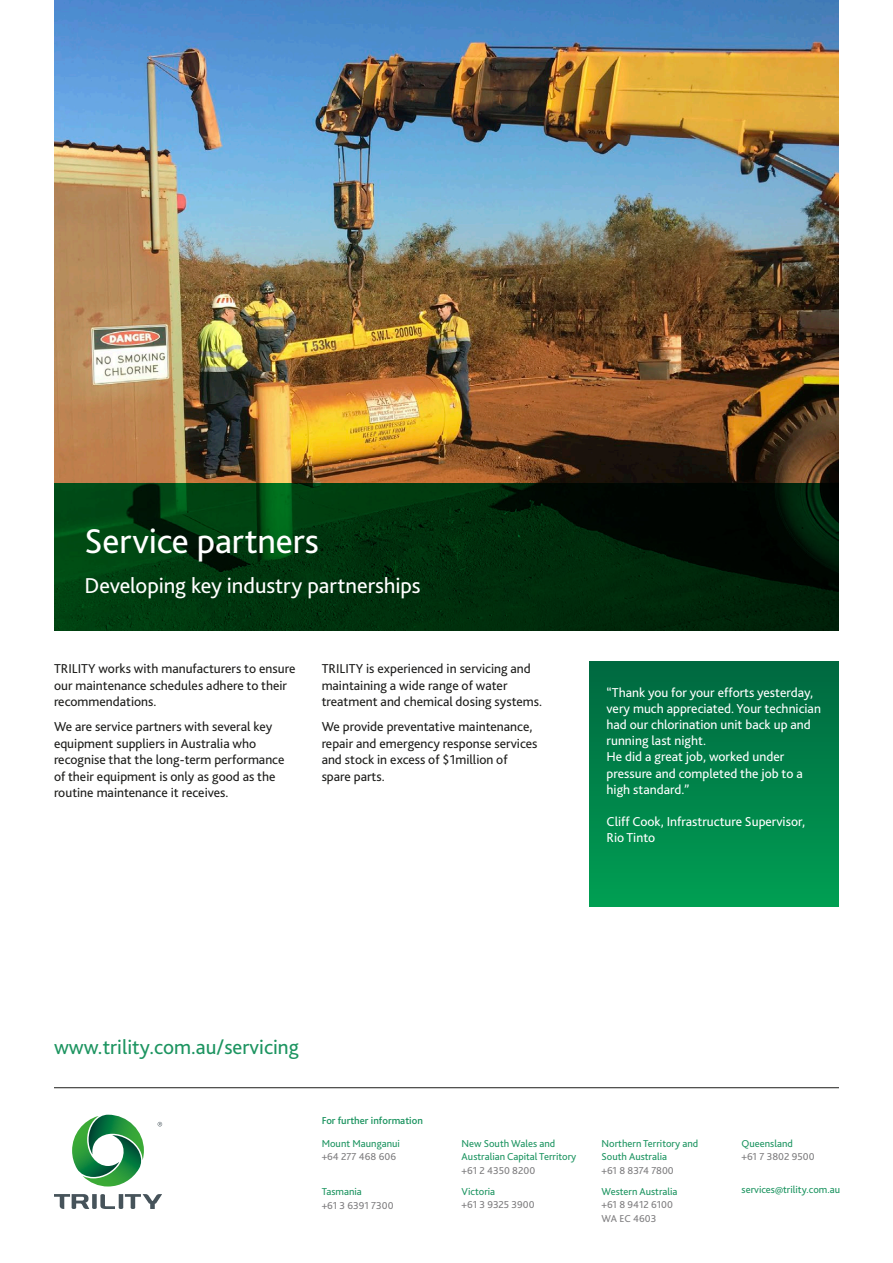
<style>
.page{position:relative;width:893px;height:1263px;background:#fff}
.page>*{position:absolute;margin:0;border:0;box-sizing:border-box;transform-origin:0 0}
.Heading{font:36px "Bliss 2";letter-spacing:-.005em;color:#fff}
.Heading-2{font:22.5px "Bliss 2";letter-spacing:-.005em;color:#fff}
.t1{font:21px "Bliss 2";color:#1c9460}
.t2{font:13.5px/16.5px "Bliss 2";color:#1d1d1b}
.t3{font:13.5px/16.2px "Bliss 2";color:#fff}
.t4{font:10.5px/13.5px "Bliss 2";color:#1c9460}
.t5{font:10.5px/13.5px "Bliss 2";color:#7e7d7f}
.t6{font:500 10.5px "Bliss 2";color:#1c9460}
.s1{color:#7e7d7f}
.s2{color:#1c9460}
</style>
<div class="page">
<img style="left:54px;top:0;width:785px;height:483px">
<div style="left:589px;top:661px;width:250px;height:245px;background:linear-gradient(to bottom,#006840,#009e53)"></div>
<hr style="left:54px;top:1087px;width:785px;height:1px;background:#1d1d1b">
<svg style="left:54px;top:483px;width:785px;height:147px;background:#002b0b"></svg>
<svg style="left:72px;top:1115px;width:72px;height:71px"></svg>
<svg style="left:54px;top:1194px;width:108px;height:15px"></svg>
<svg style="left:158px;top:1122px;width:4px;height:4px"></svg>
<p class="Heading" style="left:85px;top:519px;width:236px">Service partners</p>
<p class="Heading-2" style="left:85px;top:571px;width:338px">Developing key industry partnerships</p>
<p class="t2" style="left:54px;top:660px;width:243px">TRILITY works with manufacturers to ensure our maintenance schedules adhere to their recommendations.</p>
<p class="t2" style="left:54px;top:718px;width:232px">We are service partners with several key equipment suppliers in Australia who recognise that the long-term performance of their equipment is only as good as the routine maintenance it receives.</p>
<p class="t2" style="left:322px;top:660px;width:222px">TRILITY is experienced in servicing and maintaining a wide range of water treatment and chemical dosing systems.</p>
<p class="t2" style="left:322px;top:718px;width:217px">We provide preventative maintenance, repair and emergency response services and stock in excess of $1million of spare parts.</p>
<p class="t3" style="left:606px;top:684px;width:216px">“Thank you for your efforts yesterday, very much appreciated. Your technician had our chlorination unit back up and running last night.</p>
<p class="t3" style="left:606px;top:748px;width:198px">He did a great job, worked under pressure and completed the job to a high standard.”</p>
<p class="t3" style="left:606px;top:813px;width:200px">Cliff Cook, Infrastructure Supervisor,<br>Rio Tinto</p>
<p class="t1" style="left:54px;top:1034px;width:246px">www.trility.com.au/servicing</p>
<p class="t6" style="left:322px;top:1114px;width:103px">For further information</p>
<p class="t4" style="left:322px;top:1136px;width:80px">Mount Maunganui <span class="s1">+64 277 468 606</span></p>
<p class="t5" style="left:322px;top:1184px;width:73px"><span class="s2">Tasmania<br></span>+61 3 6391 7300</p>
<p class="t4" style="left:462px;top:1136px;width:116px">New South Wales and<br>Australian Capital Territory <span class="s1">+61 2 4350 8200</span></p>
<p class="t5" style="left:462px;top:1184px;width:74px"><span class="s2">Victoria<br></span>+61 3 9325 3900</p>
<p class="t4" style="left:602px;top:1136px;width:98px">Northern Territory and<br>South Australia</p>
<p class="t5" style="left:602px;top:1163px;width:74px">+61 8 8374 7800</p>
<p class="t4" style="left:602px;top:1184px;width:77px">Western Australia <span class="s1">+61 8 9412 6100</span></p>
<p class="t5" style="left:602px;top:1211px;width:56px">WA EC 4603</p>
<p class="t4" style="left:742px;top:1136px;width:53px">Queensland</p>
<p class="t5" style="left:742px;top:1150px;width:74px">+61 7 3802 9500</p>
<p class="t4" style="left:742px;top:1182px;width:100px">services@trility.com.au</p>
</div>
